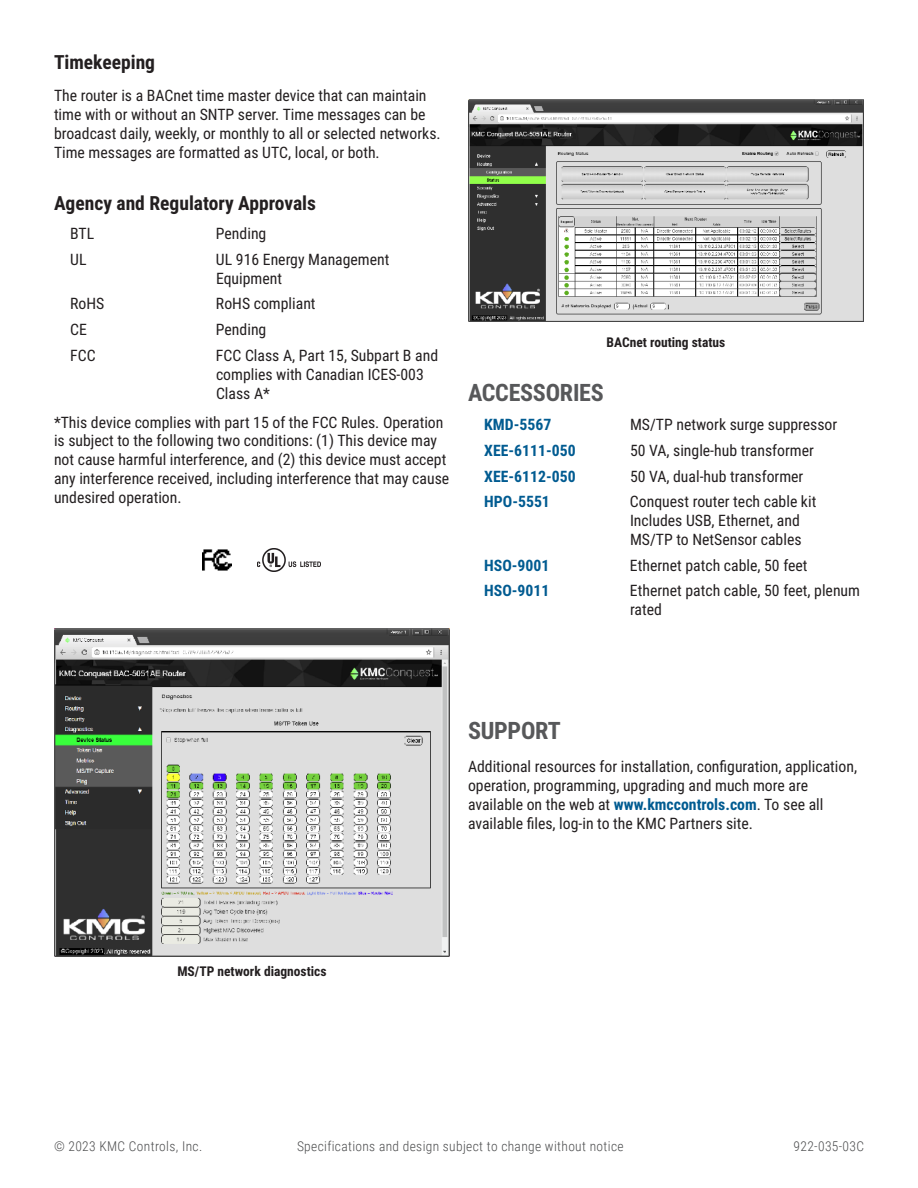
<style>
.page{position:relative;width:918px;height:1188px;background:#fff}
.page>*{position:absolute;margin:0;border:0;box-sizing:border-box;transform-origin:0 0}
.Heading_1_-_Gray{font:700 24px "Roboto Condensed";letter-spacing:-.01em;color:#57585a}
.Heading_2{font:700 19.5px "Roboto Condensed";color:#231f20}
.Body_Text{font:15.75px/18.9px "Roboto Condensed";color:#231f20}
.Spec_Ranges{font:15.75px/18.9px "Roboto Condensed";color:#231f20}
.Spec_Ranges-2{font:700 15.75px "Roboto Condensed";color:#005b91}
.Footer_Centered{font:300 13.5px "Roboto Condensed";letter-spacing:.025em;color:#4b4c4d}
.Captions{font:700 13.5px "Roboto Condensed";color:#231f20}
.t1{font:300 13.5px "Roboto";color:#4b4c4d}
.s1{font-weight:700;color:#005b91}
</style>
<div class="page">
<img style="left:468px;top:100px;width:396px;height:221px">
<img style="left:54px;top:628px;width:396px;height:329px">
<img style="left:257px;top:548px;width:63px;height:23px">
<img style="left:203px;top:549px;width:29px;height:22px">
<p class="Heading_2" style="left:54px;top:48px;width:103px">Timekeeping</p>
<p class="Body_Text" style="left:54px;top:85px;width:388px">The router is a BACnet time master device that can maintain time with or without an SNTP server. Time messages can be broadcast daily, weekly, or monthly to all or selected networks.<br>Time messages are formatted as UTC, local, or both.</p>
<p class="Heading_2" style="left:54px;top:190px;width:264px">Agency and Regulatory Approvals</p>
<p class="Spec_Ranges" style="left:70px;top:224px;width:26px">BTL</p>
<p class="Spec_Ranges" style="left:216px;top:224px;width:52px">Pending</p>
<p class="Spec_Ranges" style="left:70px;top:249px;width:18px">UL</p>
<p class="Spec_Ranges" style="left:216px;top:249px;width:175px">UL 916 Energy Management<br>Equipment</p>
<p class="Spec_Ranges" style="left:70px;top:294px;width:36px">RoHS</p>
<p class="Spec_Ranges" style="left:216px;top:294px;width:101px">RoHS compliant</p>
<p class="Spec_Ranges" style="left:70px;top:319px;width:18px">CE</p>
<p class="Spec_Ranges" style="left:216px;top:319px;width:52px">Pending</p>
<p class="Spec_Ranges" style="left:70px;top:345px;width:27px">FCC</p>
<p class="Spec_Ranges" style="left:216px;top:345px;width:224px">FCC Class A, Part 15, Subpart B and complies with Canadian ICES-003<br>Class A*</p>
<p class="Body_Text" style="left:54px;top:412px;width:397px">*This device complies with part 15 of the FCC Rules. Operation is subject to the following two conditions: (1) This device may not cause harmful interference, and (2) this device must accept any interference received, including interference that may cause undesired operation.</p>
<p class="Captions" style="left:607px;top:333px;width:120px">BACnet routing status</p>
<p class="Heading_1_-_Gray" style="left:468px;top:376px;width:137px">ACCESSORIES</p>
<p class="Spec_Ranges-2" style="left:484px;top:414px;width:69px">KMD-5567</p>
<p class="Spec_Ranges" style="left:630px;top:415px;width:209px">MS/TP network surge suppressor</p>
<p class="Spec_Ranges-2" style="left:484px;top:439px;width:93px">XEE-6111-050</p>
<p class="Spec_Ranges" style="left:630px;top:440px;width:185px">50 VA, single-hub transformer</p>
<p class="Spec_Ranges-2" style="left:484px;top:465px;width:93px">XEE-6112-050</p>
<p class="Spec_Ranges" style="left:630px;top:466px;width:175px">50 VA, dual-hub transformer</p>
<p class="Spec_Ranges-2" style="left:484px;top:491px;width:67px">HPO-5551</p>
<p class="Spec_Ranges" style="left:630px;top:492px;width:188px">Conquest router tech cable kit<br>Includes USB, Ethernet, and<br>MS/TP to NetSensor cables</p>
<p class="Spec_Ranges-2" style="left:484px;top:554px;width:67px">HSO-9001</p>
<p class="Spec_Ranges" style="left:630px;top:555px;width:179px">Ethernet patch cable, 50 feet</p>
<p class="Spec_Ranges-2" style="left:484px;top:580px;width:67px">HSO-9011</p>
<p class="Spec_Ranges" style="left:630px;top:581px;width:232px">Ethernet patch cable, 50 feet, plenum rated</p>
<p class="Heading_1_-_Gray" style="left:468px;top:714px;width:94px">SUPPORT</p>
<p class="Body_Text" style="left:468px;top:756px;width:391px">Additional resources for installation, configuration, application, operation, programming, upgrading and much more are available on the web at <span class="s1">www.kmccontrols.com</span>. To see all available files, log-in to the KMC Partners site.</p>
<p class="Captions" style="left:177px;top:962px;width:151px">MS/TP network diagnostics</p>
<p class="t1" style="left:456px;top:1132px;width:9px">3</p>
<p class="Footer_Centered" style="left:54px;top:1136px;width:150px">© 2023 KMC Controls, Inc.</p>
<p class="Footer_Centered" style="left:297px;top:1136px;width:328px">Specifications and design subject to change without notice</p>
<p class="Footer_Centered" style="left:794px;top:1136px;width:72px">922-035-03C</p>
</div>
